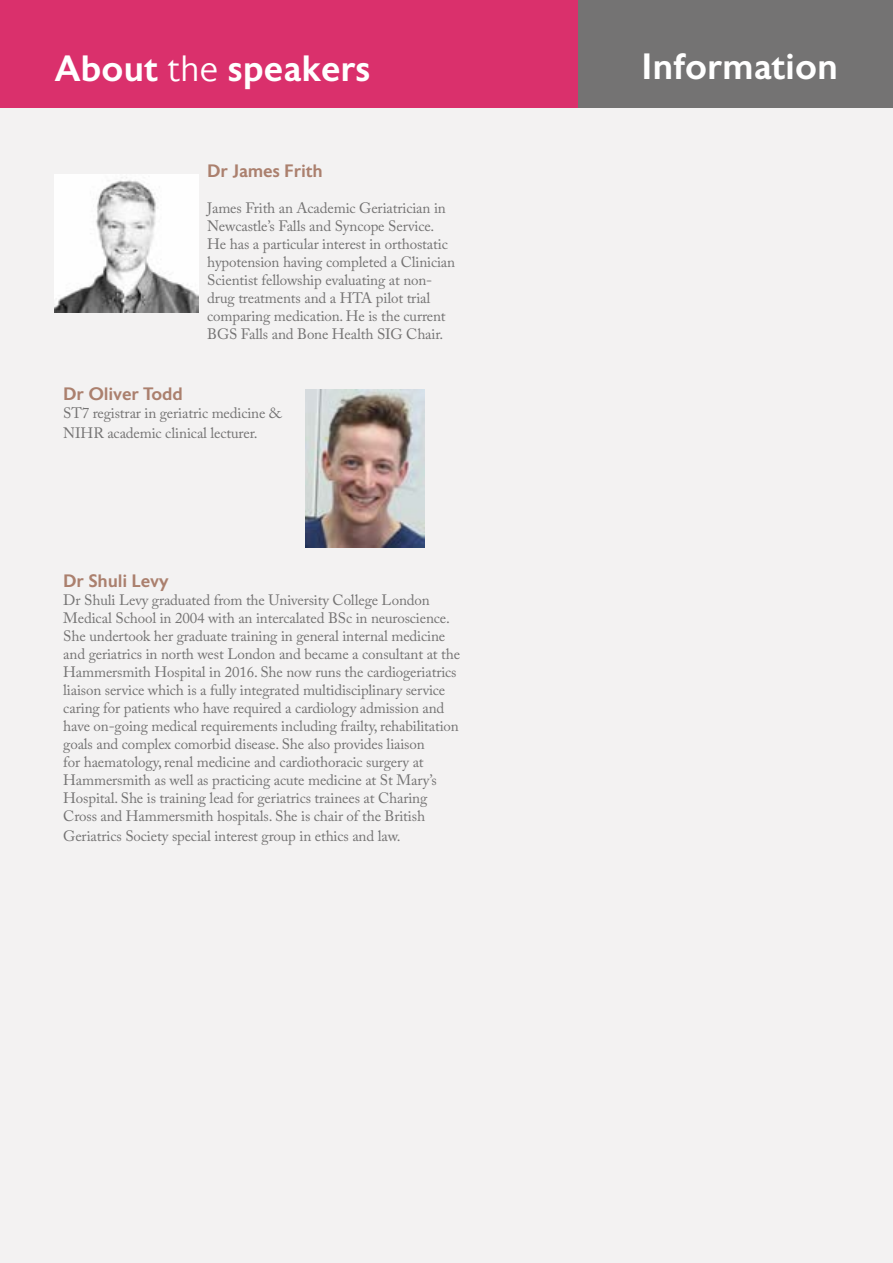
<style>
.page{position:relative;width:893px;height:1263px;background:#fff}
.page>*{position:absolute;margin:0;border:0;box-sizing:border-box;transform-origin:0 0}
.t1{font:500 36.6px "Astoria Sans";color:#fff}
.t2{font:500 18px "Astoria Sans";letter-spacing:-.01em;color:#ab806e}
.t3{font:15px/18px "Adobe Caslon Pro";letter-spacing:-.01em;color:#747373}
.s1{font-weight:300}
</style>
<div class="page">
<div style="left:0;top:107px;width:893px;height:1156px;background:#f3f2f2"></div>
<div style="left:0;top:0;width:785px;height:107px;background:#da306c"></div>
<div style="left:579px;top:0;width:314px;height:107px;background:#747373"></div>
<img style="left:54px;top:175px;width:145px;height:137px">
<img style="left:306px;top:389px;width:118px;height:159px">
<h1 class="t1" style="left:55px;top:48px;width:317px">About <span class="s1">the</span> speakers</h1>
<h1 class="t1" style="left:641px;top:46px;width:198px">Information</h1>
<p class="t2" style="left:207px;top:160px;width:117px">Dr James Frith</p>
<p class="t3" style="left:207px;top:198px;width:249px">James Frith an Academic Geriatrician in Newcastle’s Falls and Syncope Service.<br>He has a particular interest in orthostatic hypotension having completed a Clinician Scientist fellowship evaluating at non&shy;drug treatments and a HTA pilot trial comparing medication. He is the current BGS Falls and Bone Health SIG Chair.</p>
<p class="t2" style="left:63px;top:384px;width:121px">Dr Oliver Todd</p>
<p class="t3" style="left:63px;top:403px;width:220px;line-height:19.8px">ST7 registrar in geriatric medicine &amp;<br>NIHR academic clinical lecturer.</p>
<p class="t2" style="left:63px;top:571px;width:107px">Dr Shuli Levy</p>
<p class="t3" style="left:63px;top:591px;width:398px">Dr Shuli Levy graduated from the University College London Medical School in 2004 with an intercalated BSc in neuroscience.<br>She undertook her graduate training in general internal medicine and geriatrics in north west London and became a consultant at the Hammersmith Hospital in 2016. She now runs the cardiogeriatrics liaison service which is a fully integrated multidisciplinary service caring for patients who have required a cardiology admission and have on-going medical requirements including frailty, rehabilitation goals and complex comorbid disease. She also provides liaison<br>for haematology, renal medicine and cardiothoracic surgery at Hammersmith as well as practicing acute medicine at St Mary’s Hospital. She is training lead for geriatrics trainees at Charing Cross and Hammersmith hospitals. She is chair of the British</p>
<p class="t3" style="left:63px;top:827px;width:339px">Geriatrics Society special interest group in ethics and law.</p>
</div>
